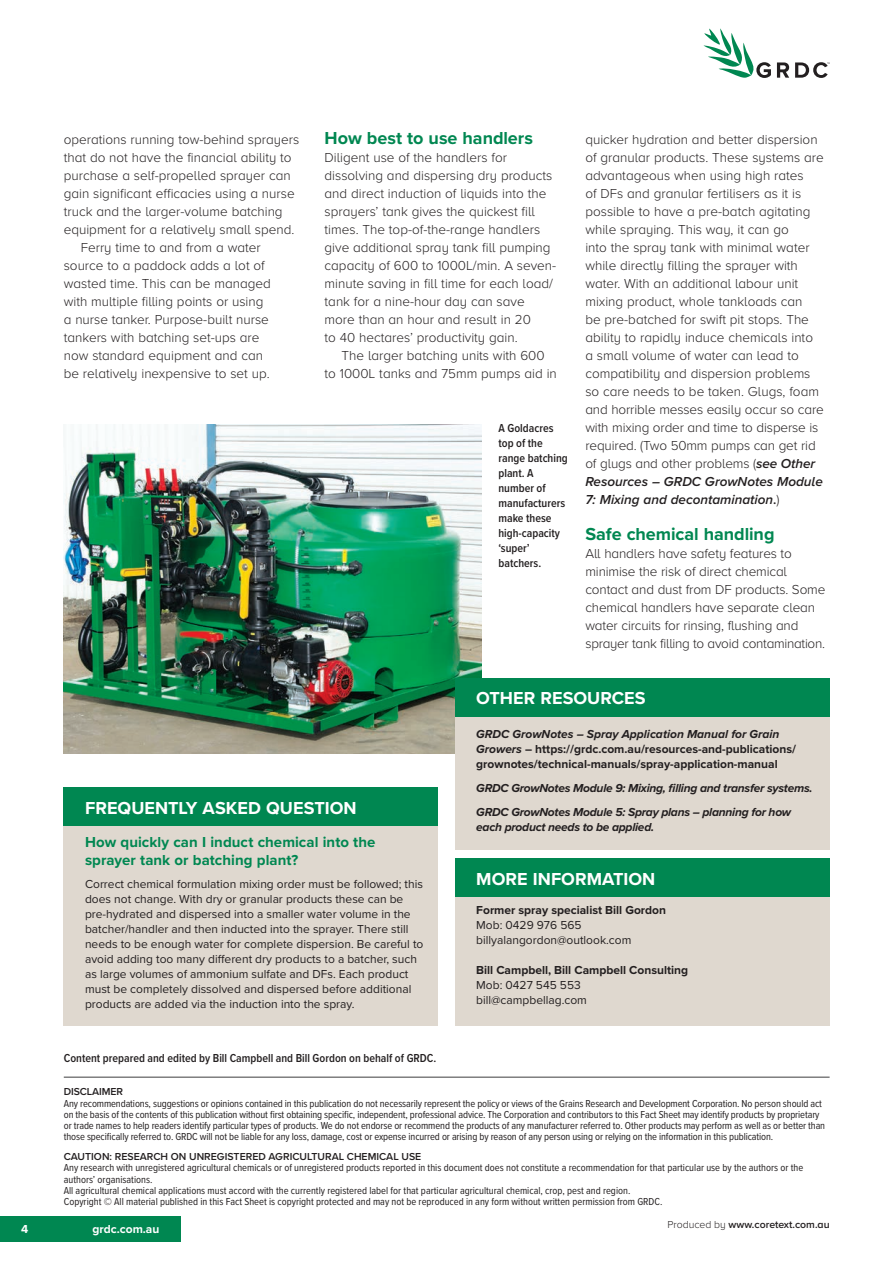
<style>
.page{position:relative;width:893px;height:1263px;background:#fff}
.page>*{position:absolute;margin:0;border:0;box-sizing:border-box;transform-origin:0 0}
._05_Quote_big{font:700 18px "Proxima Nova";letter-spacing:.005em;color:#fff}
._05_Quote_big-2{font:700 18px "Proxima Nova";letter-spacing:-.005em;color:#008751}
._05_Quote_big-3{font:700 15px/18px "Proxima Nova";letter-spacing:.005em;color:#008751}
._03_Body{font:300 13.5px/18px "Proxima Nova A";color:#231f20}
._03_Body_fullout{font:300 13.5px/18px "Proxima Nova A";color:#231f20}
.t1{font:12px/15px "Proxima Nova";color:#231f20}
.t2{font:700 12px/15px "Proxima Nova";color:#231f20}
._09_Caption{font:600 12px/15px "Proxima Nova Cond";color:#231f20}
.t3{font:italic 700 12px/15px "Proxima Nova";letter-spacing:-.02em;color:#231f20}
.t4{font:700 12px "Proxima Nova";color:#fff}
.t5{font:10.5px/11.2px "Proxima Nova Cond";letter-spacing:-.01em;color:#231f20}
.t6{font:600 10.5px "Proxima Nova A";color:#231f20}
.s1{font-weight:600;font-style:italic}
.s2{font-weight:600}
.s3{font-style:italic}
.s4{font-family:"Proxima Nova A";font-weight:600}
.s5{font-weight:300}
</style>
<div class="page">
<div style="left:0;top:1216px;width:181px;height:26px;background:#008751"></div>
<svg style="left:703px;top:28px;width:68px;height:50px"></svg>
<svg style="left:777px;top:62px;width:12px;height:16px"></svg>
<svg style="left:795px;top:62px;width:35px;height:16px"></svg>
<img style="left:64px;top:424px;width:417px;height:329px">
<hr style="left:64px;top:1077px;width:766px;height:1px;background:#3e3e3f">
<div style="left:64px;top:818px;width:374px;height:208px;background:#dfd8cf"></div>
<div style="left:455px;top:712px;width:374px;height:138px;background:#dfd8cf"></div>
<div style="left:455px;top:888px;width:374px;height:138px;background:#dfd8cf"></div>
<div style="left:64px;top:788px;width:374px;height:38px;background:#008751"></div>
<div style="left:455px;top:678px;width:374px;height:38px;background:#008751"></div>
<div style="left:455px;top:858px;width:374px;height:39px;background:#008751"></div>
<p class="_03_Body_fullout" style="left:64px;top:130px;width:237px">operations running tow-behind sprayers that do not have the financial ability to purchase a self-propelled sprayer can gain significant efficacies using a nurse truck and the larger-volume batching equipment for a relatively small spend.</p>
<p class="_03_Body" style="left:64px;top:238px;width:209px;text-indent:17px">Ferry time to and from a water source to a paddock adds a lot of wasted time. This can be managed with multiple filling points or using a nurse tanker. Purpose-built nurse tankers with batching set-ups are now standard equipment and can be relatively inexpensive to set up.</p>
<p class="_05_Quote_big-2" style="left:325px;top:125px;width:210px">How best to use handlers</p>
<p class="_03_Body_fullout" style="left:325px;top:148px;width:233px">Diligent use of the handlers for dissolving and dispersing dry products and direct induction of liquids into the sprayers’ tank gives the quickest fill times. The top-of-the-range handlers give additional spray tank fill pumping capacity of 600 to 1000L/min. A seven&shy;minute saving in fill time for each load/ tank for a nine-hour day can save more than an hour and result in 20<br>to 40 hectares’ productivity gain.</p>
<p class="_03_Body" style="left:325px;top:346px;width:234px;text-align:center">The larger batching units with 600<br>to 1000L tanks and 75mm pumps aid in</p>
<p class="_09_Caption" style="left:498px;top:420px;width:71px">A Goldacres top of the range batching plant. A number of manufacturers make these high-capacity ‘super’ batchers.</p>
<p class="_03_Body" style="left:585px;top:130px;width:240px">quicker hydration and better dispersion of granular products. These systems are advantageous when using high rates<br>of DFs and granular fertilisers as it is possible to have a pre-batch agitating while spraying. This way, it can go<br>into the spray tank with minimal water while directly filling the sprayer with water. With an additional labour unit mixing product, whole tankloads can<br>be pre-batched for swift pit stops. The ability to rapidly induce chemicals into a small volume of water can lead to compatibility and dispersion problems so care needs to be taken. Glugs, foam and horrible messes easily occur so care with mixing order and time to disperse is required. (Two 50mm pumps can get rid of glugs and other problems (<span class="s1">see Other Resources – GRDC GrowNotes Module 7: Mixing and decontamination</span><span class="s2">.</span>)</p>
<p class="_05_Quote_big-2" style="left:585px;top:521px;width:191px">Safe chemical handling</p>
<p class="_03_Body_fullout" style="left:585px;top:544px;width:241px">All handlers have safety features to minimise the risk of direct chemical contact and dust from DF products. Some chemical handlers have separate clean water circuits for rinsing, flushing and sprayer tank filling to avoid contamination.</p>
<p class="_05_Quote_big" style="left:476px;top:685px;width:171px">OTHER RESOURCES</p>
<p class="_05_Quote_big" style="left:85px;top:795px;width:273px">FREQUENTLY ASKED QUESTION</p>
<p class="_05_Quote_big-3" style="left:85px;top:832px;width:292px">How quickly can I induct chemical into the sprayer tank or batching plant?</p>
<p class="t1" style="left:85px;top:876px;width:340px">Correct chemical formulation mixing order must be followed; this does not change. With dry or granular products these can be pre-hydrated and dispersed into a smaller water volume in the batcher/handler and then inducted into the sprayer. There still needs to be enough water for complete dispersion. Be careful to avoid adding too many different dry products to a batcher, such as large volumes of ammonium sulfate and DFs. Each product must be completely dissolved and dispersed before additional products are added via the induction into the spray.</p>
<p class="_09_Caption" style="left:64px;top:1050px;width:374px">Content prepared and edited by Bill Campbell and Bill Gordon on behalf of GRDC.</p>
<p class="t2" style="left:476px;top:727px;width:321px"><span class="s3">GRDC GrowNotes – Spray Application Manual for Grain<br>Growers</span> – https://grdc.com.au/resources-and-publications/ grownotes/technical-manuals/spray-application-manual</p>
<p class="t3" style="left:476px;top:780px;width:338px">GRDC GrowNotes Module 9: Mixing, filling and transfer systems.</p>
<p class="t3" style="left:476px;top:804px;width:316px">GRDC GrowNotes Module 5: Spray plans – planning for how each product needs to be applied.</p>
<p class="_05_Quote_big" style="left:476px;top:865px;width:181px">MORE INFORMATION</p>
<p class="t2" style="left:476px;top:902px;width:191px">Former spray specialist Bill Gordon</p>
<p class="t1" style="left:476px;top:917px;width:107px">Mob: 0429 976 565</p>
<p class="t1" style="left:476px;top:932px;width:157px">billyalangordon@outlook.com</p>
<p class="t2" style="left:476px;top:962px;width:213px">Bill Campbell, Bill Campbell Consulting</p>
<p class="t1" style="left:476px;top:977px;width:106px">Mob: 0427 545 553</p>
<p class="t1" style="left:476px;top:992px;width:112px">bill@campbellag.com</p>
<p class="t5" style="left:64px;top:1086px;width:763px"><span class="s4">DISCLAIMER<br></span>Any recommendations, suggestions or opinions contained in this publication do not necessarily represent the policy or views of the Grains Research and Development Corporation. No person should act on the basis of the contents of this publication without first obtaining specific, independent, professional advice. The Corporation and contributors to this Fact Sheet may identify products by proprietary or trade names to help readers identify particular types of products. We do not endorse or recommend the products of any manufacturer referred to. Other products may perform as well as or better than those specifically referred to. GRDC will not be liable for any loss, damage, cost or expense incurred or arising by reason of any person using or relying on the information in this publication.</p>
<p class="t5" style="left:64px;top:1150px;width:741px"><span class="s4">CAUTION: RESEARCH ON UNREGISTERED AGRICULTURAL CHEMICAL USE<br></span>Any research with unregistered agricultural chemicals or of unregistered products reported in this document does not constitute a recommendation for that particular use by the authors or the authors’ organisations.<br>All agricultural chemical applications must accord with the currently registered label for that particular agricultural chemical, crop, pest and region.<br>Copyright © All material published in this Fact Sheet is copyright protected and may not be reproduced in any form without written permission from GRDC.</p>
<p class="t4" style="left:21px;top:1220px;width:9px">4</p>
<p class="t4" style="left:92px;top:1220px;width:69px">grdc.com.au</p>
<p class="t6" style="left:667px;top:1217px;width:164px"><span class="s5">Produced by</span> www.coretext.com.au</p>
</div>
